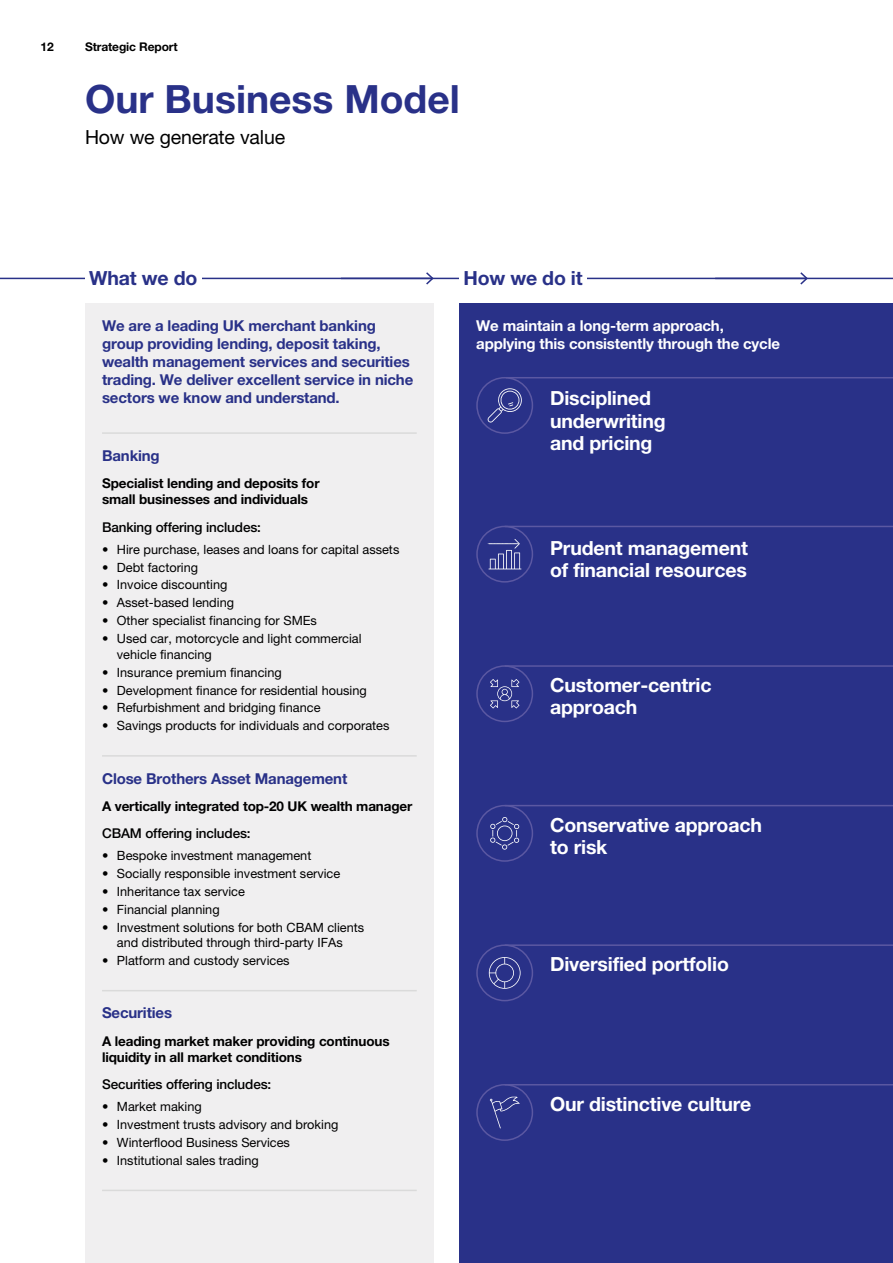
<style>
.page{position:relative;width:893px;height:1263px;background:#fff}
.page>*{position:absolute;margin:0;border:0;box-sizing:border-box;transform-origin:0 0}
.t1{font:700 39px "Helvetica Neue LT Std";color:#293188}
.t2{font:700 19.5px/22.5px "Helvetica Neue LT Std";letter-spacing:-.01em;color:#fff}
.t3{font:19.5px "Helvetica Neue LT Std";letter-spacing:-.01em;color:#000}
.t4{font:700 19.5px "Helvetica Neue LT Std";letter-spacing:-.01em;color:#293188}
.t5{font:700 15px/18px "Helvetica Neue LT Std";letter-spacing:-.01em;color:#293188}
.t6{font:700 15px/18px "Helvetica Neue LT Std";letter-spacing:-.01em;color:#fff}
.t7{font:700 13.5px/16.5px "Helvetica Neue LT Std";letter-spacing:-.01em;color:#000}
.t8{font:500 13.5px "Helvetica Neue LT Std";letter-spacing:-.01em;color:#000}
.t9{font:12.75px/15.8px "Helvetica Neue LT Std";color:#000}
.t10{font:700 12px "Helvetica Neue LT Std";letter-spacing:-.01em;color:#000}
.s1{font-weight:300}
</style>
<div class="page">
<div style="left:459px;top:304px;width:434px;height:959px;background:#293188"></div>
<hr style="left:0;top:278px;width:893px;height:1px;background:#293188">
<svg style="left:424px;top:272px;width:11px;height:13px"></svg>
<svg style="left:799px;top:272px;width:10px;height:13px"></svg>
<div style="left:85px;top:271px;width:117px;height:22px;background:#fff"></div>
<div style="left:459px;top:271px;width:128px;height:22px;background:#fff"></div>
<div style="left:85px;top:304px;width:349px;height:959px;background:#f0eff0"></div>
<hr style="left:102px;top:1190px;width:315px;height:1px;background:#dadada">
<hr style="left:102px;top:432px;width:315px;height:2px;background:#dadada">
<hr style="left:102px;top:755px;width:315px;height:2px;background:#dadada">
<hr style="left:102px;top:990px;width:315px;height:1px;background:#dadada">
<hr style="left:506px;top:377px;width:387px;height:1px;background:#5b58a2">
<hr style="left:505px;top:526px;width:388px;height:1px;background:#5b58a2">
<hr style="left:505px;top:665px;width:388px;height:2px;background:#5b58a2">
<hr style="left:505px;top:805px;width:388px;height:1px;background:#5b58a2">
<hr style="left:505px;top:944px;width:388px;height:2px;background:#5b58a2">
<hr style="left:505px;top:1084px;width:388px;height:1px;background:#5b58a2">
<svg style="left:487px;top:388px;width:35px;height:34px"></svg>
<div style="left:476px;top:377px;width:57px;height:57px;border:2px solid #5b58a2;border-radius:50%"></div>
<svg style="left:488px;top:539px;width:33px;height:30px"></svg>
<div style="left:476px;top:526px;width:57px;height:57px;border:2px solid #5b58a2;border-radius:50%"></div>
<svg style="left:490px;top:679px;width:29px;height:29px"></svg>
<div style="left:476px;top:665px;width:57px;height:57px;border:2px solid #5b58a2;border-radius:50%"></div>
<svg style="left:490px;top:817px;width:29px;height:33px"></svg>
<div style="left:476px;top:805px;width:57px;height:57px;border:2px solid #5b58a2;border-radius:50%"></div>
<svg style="left:489px;top:957px;width:32px;height:32px"></svg>
<div style="left:476px;top:944px;width:57px;height:57px;border:2px solid #5b58a2;border-radius:50%"></div>
<svg style="left:490px;top:1096px;width:30px;height:32px"></svg>
<div style="left:476px;top:1084px;width:57px;height:57px;border:2px solid #5b58a2;border-radius:50%"></div>
<p class="t10" style="left:40px;top:39px;width:15px">12</p>
<p class="t10" style="left:85px;top:39px;width:94px">Strategic Report</p>
<h1 class="t1" style="left:85px;top:75px;width:376px">Our Business Model</h1>
<h2 class="t3" style="left:85px;top:125px;width:202px">How we generate value</h2>
<h2 class="t4" style="left:89px;top:266px;width:110px">What we do</h2>
<h2 class="t4" style="left:463px;top:266px;width:121px">How we do it</h2>
<p class="t5" style="left:102px;top:317px;width:313px">We are a leading UK merchant banking group providing lending, deposit taking, wealth management services and securities trading. We deliver excellent service in niche sectors we know and understand.</p>
<p class="t6" style="left:476px;top:317px;width:305px">We maintain a long-term approach, applying this consistently through the cycle</p>
<h2 class="t2" style="left:550px;top:386px;width:117px">Disciplined underwriting and pricing</h2>
<p class="t5" style="left:102px;top:446px;width:59px">Banking</p>
<p class="t7" style="left:102px;top:475px;width:219px">Specialist lending and deposits for small businesses and individuals</p>
<p class="t8" style="left:102px;top:519px;width:160px">Banking offering includes:</p>
<p class="t9" style="left:102px;top:541px;width:299px"><span class="s1">•</span> Hire purchase, leases and loans for capital assets</p>
<p class="t9" style="left:102px;top:559px;width:98px"><span class="s1">•</span> Debt factoring</p>
<p class="t9" style="left:102px;top:577px;width:127px"><span class="s1">•</span> Invoice discounting</p>
<p class="t9" style="left:102px;top:595px;width:134px"><span class="s1">•</span> Asset-based lending</p>
<p class="t9" style="left:102px;top:613px;width:216px"><span class="s1">•</span> Other specialist financing for SMEs</p>
<p class="t9" style="left:117px;top:630px;width:246px;text-indent:-15px"><span class="s1">•</span> Used car, motorcycle and light commercial vehicle financing</p>
<p class="t9" style="left:102px;top:664px;width:181px"><span class="s1">•</span> Insurance premium financing</p>
<p class="t9" style="left:102px;top:682px;width:266px"><span class="s1">•</span> Development finance for residential housing</p>
<p class="t9" style="left:102px;top:700px;width:220px"><span class="s1">•</span> Refurbishment and bridging finance</p>
<p class="t9" style="left:102px;top:718px;width:289px"><span class="s1">•</span> Savings products for individuals and corporates</p>
<p class="t5" style="left:102px;top:769px;width:247px">Close Brothers Asset Management</p>
<p class="t7" style="left:102px;top:797px;width:312px">A vertically integrated top-20 UK wealth manager</p>
<p class="t8" style="left:102px;top:825px;width:150px">CBAM offering includes:</p>
<p class="t9" style="left:102px;top:847px;width:211px"><span class="s1">•</span> Bespoke investment management</p>
<p class="t9" style="left:102px;top:865px;width:240px"><span class="s1">•</span> Socially responsible investment service</p>
<p class="t9" style="left:102px;top:883px;width:144px"><span class="s1">•</span> Inheritance tax service</p>
<p class="t9" style="left:102px;top:901px;width:119px"><span class="s1">•</span> Financial planning</p>
<p class="t9" style="left:102px;top:919px;width:264px;text-align:center"><span class="s1">•</span> Investment solutions for both CBAM clients and distributed through third-party IFAs</p>
<p class="t9" style="left:102px;top:952px;width:189px"><span class="s1">•</span> Platform and custody services</p>
<p class="t5" style="left:102px;top:1004px;width:72px">Securities</p>
<p class="t7" style="left:102px;top:1032px;width:289px">A leading market maker providing continuous liquidity in all market conditions</p>
<p class="t8" style="left:102px;top:1076px;width:171px">Securities offering includes:</p>
<p class="t9" style="left:102px;top:1099px;width:101px"><span class="s1">•</span> Market making</p>
<p class="t9" style="left:102px;top:1116px;width:238px"><span class="s1">•</span> Investment trusts advisory and broking</p>
<p class="t9" style="left:102px;top:1134px;width:189px"><span class="s1">•</span> Winterflood Business Services</p>
<p class="t9" style="left:102px;top:1152px;width:158px"><span class="s1">•</span> Institutional sales trading</p>
<h2 class="t2" style="left:550px;top:536px;width:199px">Prudent management of financial resources</h2>
<h2 class="t2" style="left:550px;top:673px;width:163px">Customer-centric approach</h2>
<h2 class="t2" style="left:550px;top:813px;width:213px">Conservative approach to risk</h2>
<h2 class="t2" style="left:550px;top:952px;width:180px">Diversified portfolio</h2>
<h2 class="t2" style="left:550px;top:1092px;width:203px">Our distinctive culture</h2>
</div>
